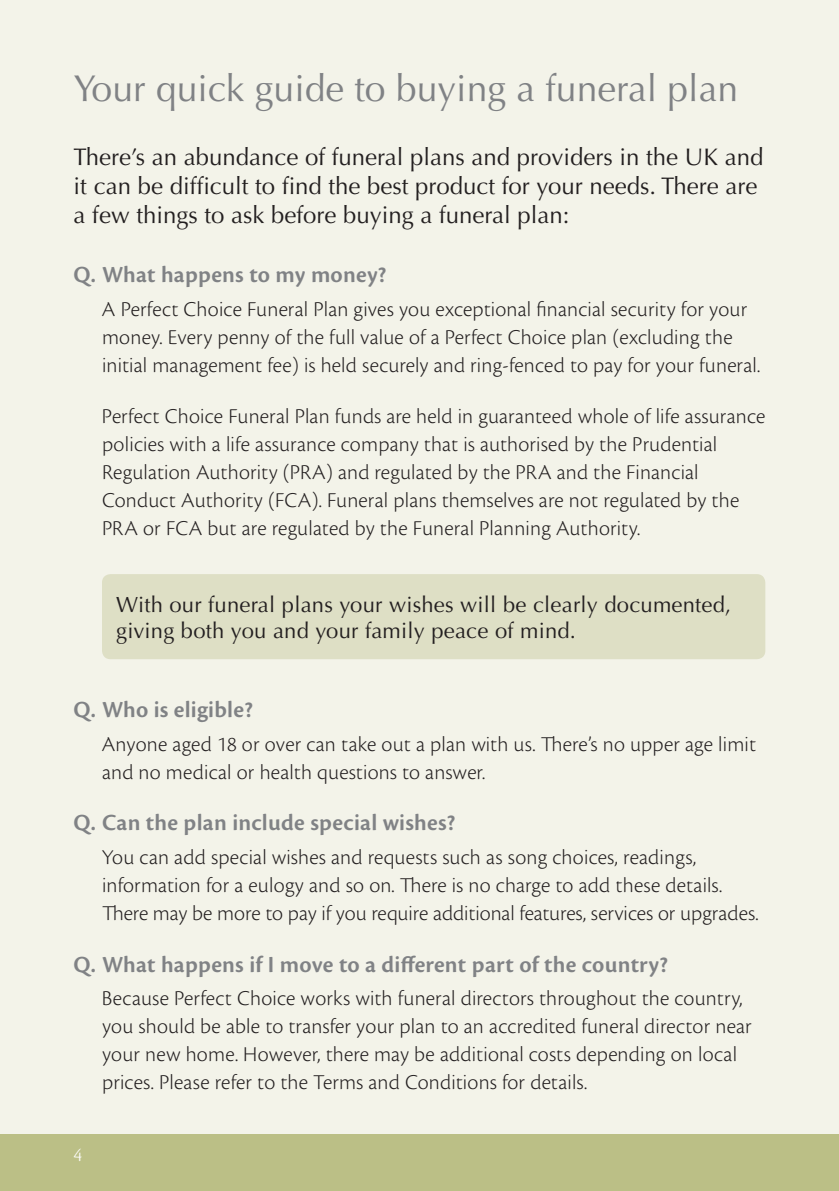
<style>
.page{position:relative;width:839px;height:1191px;background:#fff}
.page>*{position:absolute;margin:0;border:0;box-sizing:border-box;transform-origin:0 0}
.t1{font:37.4px "Optima LT Std";color:#808285}
.t2{font:24px/28.8px "Optima LT Std";color:#231f20}
.t3{font:600 24px "Cronos Pro";letter-spacing:.01em;color:#808285}
.Body{font:300 22px/28px "Cronos Pro";letter-spacing:.01em;color:#231f20}
.t4{font:22px/26.4px "Optima LT Std";letter-spacing:.01em;color:#231f20}
.t5{font:300 20px "Cronos Pro";color:#fff}
</style>
<div class="page">
<div style="left:0;top:0;width:839px;height:1139px;background:#f3f3e9"></div>
<div style="left:102px;top:574px;width:663px;height:85px;background:#dedfc5;border-radius:9px"></div>
<div style="left:0;top:1134px;width:839px;height:56px;background:#bbbf86"></div>
<p class="t1" style="left:74px;top:67px;width:666px">Your quick guide to buying a funeral plan</p>
<p class="t2" style="left:74px;top:143px;width:691px">There’s an abundance of funeral plans and providers in the UK and it can be difficult to find the best product for your needs. There are a few things to ask before buying a funeral plan:</p>
<p class="t3" style="left:74px;top:261px;width:314px">Q. What happens to my money?</p>
<p class="Body" style="left:102px;top:295px;width:660px">A Perfect Choice Funeral Plan gives you exceptional financial security for your money. Every penny of the full value of a Perfect Choice plan (excluding the initial management fee) is held securely and ring-fenced to pay for your funeral.</p>
<p class="Body" style="left:102px;top:402px;width:665px">Perfect Choice Funeral Plan funds are held in guaranteed whole of life assurance policies with a life assurance company that is authorised by the Prudential Regulation Authority (PRA) and regulated by the PRA and the Financial Conduct Authority (FCA). Funeral plans themselves are not regulated by the PRA or FCA but are regulated by the Funeral Planning Authority.</p>
<p class="t4" style="left:116px;top:591px;width:617px">With our funeral plans your wishes will be clearly documented, giving both you and your family peace of mind.</p>
<p class="t3" style="left:74px;top:696px;width:181px">Q. Who is eligible?</p>
<p class="Body" style="left:102px;top:730px;width:656px">Anyone aged 18 or over can take out a plan with us. There’s no upper age limit and no medical or health questions to answer.</p>
<p class="t3" style="left:74px;top:809px;width:383px">Q. Can the plan include special wishes?</p>
<p class="Body" style="left:102px;top:843px;width:658px">You can add special wishes and requests such as song choices, readings, information for a eulogy and so on. There is no charge to add these details.<br>There may be more to pay if you require additional features, services or upgrades.</p>
<p class="t3" style="left:74px;top:950px;width:596px">Q. What happens if I move to a different part of the country?</p>
<p class="Body" style="left:102px;top:984px;width:651px">Because Perfect Choice works with funeral directors throughout the country, you should be able to transfer your plan to an accredited funeral director near your new home. However, there may be additional costs depending on local prices. Please refer to the Terms and Conditions for details.</p>
<p class="t5" style="left:74px;top:1143px;width:10px">4</p>
</div>
